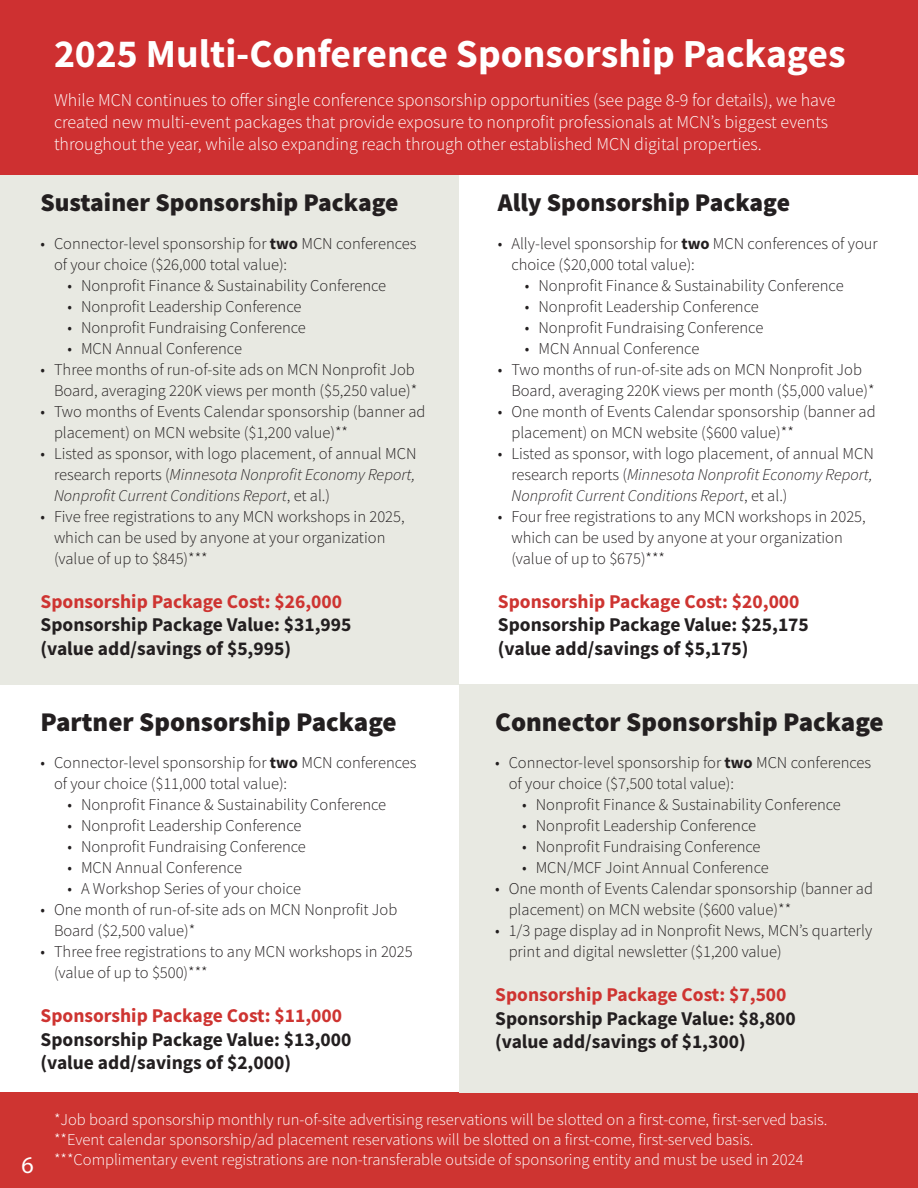
<style>
.page{position:relative;width:918px;height:1188px;background:#fff}
.page>*{position:absolute;margin:0;border:0;box-sizing:border-box;transform-origin:0 0}
.t1{font:700 39.75px "Source Sans Pro";color:#fff}
.t2{font:900 27px "Source Sans Pro";color:#231f20}
.t3{font:900 25.5px "Source Sans Pro";color:#231f20}
.t4{font:24px "Myriad Pro";color:#fff}
.t5{font:700 19.5px "Source Sans Pro";color:#231f20}
.t6{font:700 19.5px "Source Sans Pro";color:#ce3431}
.t7{font:300 18px/21.6px "Source Sans Pro";color:#fff}
.t8{font:300 16.5px/21px "Source Sans Pro";color:#231f20}
.t9{font:300 16.5px "Source Sans Pro";color:#fff}
.s1{font-weight:700}
.s2{font-style:italic}
</style>
<div class="page">
<div style="left:0;top:1093px;width:918px;height:95px;background:#ce3431"></div>
<div style="left:0;top:164px;width:459px;height:521px;background:#e8e9e2"></div>
<div style="left:459px;top:685px;width:459px;height:408px;background:#e8e9e2"></div>
<div style="left:0;top:0;width:918px;height:175px;background:#ce3031"></div>
<p class="t1" style="left:54px;top:26px;width:793px">2025 Multi-Conference Sponsorship Packages</p>
<p class="t7" style="left:54px;top:90px;width:783px">While MCN continues to offer single conference sponsorship opportunities (see page 8-9 for details), we have created new multi-event packages that provide exposure to nonprofit professionals at MCN’s biggest events throughout the year, while also expanding reach through other established MCN digital properties.</p>
<p class="t3" style="left:40px;top:185px;width:360px">Sustainer Sponsorship Package</p>
<p class="t8" style="left:54px;top:233px;width:364px;text-indent:-14px">• Connector-level sponsorship for <span class="s1">two</span> MCN conferences of your choice ($26,000 total value):</p>
<p class="t8" style="left:68px;top:275px;width:320px">• Nonprofit Finance &amp; Sustainability Conference</p>
<p class="t8" style="left:68px;top:296px;width:235px">• Nonprofit Leadership Conference</p>
<p class="t8" style="left:68px;top:317px;width:240px">• Nonprofit Fundraising Conference</p>
<p class="t8" style="left:68px;top:338px;width:176px">• MCN Annual Conference</p>
<p class="t8" style="left:40px;top:359px;width:378px;text-align:right">• Three months of run-of-site ads on MCN Nonprofit Job<br>Board, averaging 220K views per month ($5,250 value)*</p>
<p class="t8" style="left:54px;top:401px;width:373px;text-indent:-14px">• Two months of Events Calendar sponsorship (banner ad placement) on MCN website ($1,200 value)**</p>
<p class="t8" style="left:54px;top:443px;width:364px;text-align:justify;text-indent:-14px">• Listed as sponsor, with logo placement, of annual MCN research reports (<span class="s2">Minnesota Nonprofit Economy Report, Nonprofit Current Conditions Report</span>, et al.)</p>
<p class="t8" style="left:54px;top:506px;width:352px;text-indent:-14px">• Five free registrations to any MCN workshops in 2025, which can be used by anyone at your organization (value of up to $845)***</p>
<p class="t6" style="left:40px;top:588px;width:303px">Sponsorship Package Cost: $26,000</p>
<p class="t5" style="left:40px;top:612px;width:313px">Sponsorship Package Value: $31,995</p>
<p class="t5" style="left:40px;top:635px;width:252px">(value add/savings of $5,995)</p>
<p class="t3" style="left:498px;top:185px;width:294px">Ally Sponsorship Package</p>
<p class="t8" style="left:511px;top:233px;width:368px;text-indent:-14px">• Ally-level sponsorship for <span class="s1">two</span> MCN conferences of your choice ($20,000 total value):</p>
<p class="t8" style="left:525px;top:275px;width:320px">• Nonprofit Finance &amp; Sustainability Conference</p>
<p class="t8" style="left:525px;top:296px;width:235px">• Nonprofit Leadership Conference</p>
<p class="t8" style="left:525px;top:317px;width:240px">• Nonprofit Fundraising Conference</p>
<p class="t8" style="left:525px;top:338px;width:176px">• MCN Annual Conference</p>
<p class="t8" style="left:511px;top:359px;width:365px;text-indent:-14px">• Two months of run-of-site ads on MCN Nonprofit Job<br>Board, averaging 220K views per month ($5,000 value)*</p>
<p class="t8" style="left:511px;top:401px;width:366px;text-indent:-14px">• One month of Events Calendar sponsorship (banner ad placement) on MCN website ($600 value)**</p>
<p class="t8" style="left:511px;top:443px;width:364px;text-align:justify;text-indent:-14px">• Listed as sponsor, with logo placement, of annual MCN research reports (<span class="s2">Minnesota Nonprofit Economy Report, Nonprofit Current Conditions Report</span>, et al.)</p>
<p class="t8" style="left:511px;top:506px;width:356px;text-indent:-14px">• Four free registrations to any MCN workshops in 2025, which can be used by anyone at your organization (value of up to $675)***</p>
<p class="t6" style="left:498px;top:588px;width:303px">Sponsorship Package Cost: $20,000</p>
<p class="t5" style="left:498px;top:612px;width:313px">Sponsorship Package Value: $25,175</p>
<p class="t5" style="left:498px;top:635px;width:252px">(value add/savings of $5,175)</p>
<p class="t2" style="left:40px;top:703px;width:358px">Partner Sponsorship Package</p>
<p class="t8" style="left:54px;top:752px;width:364px;text-indent:-14px">• Connector-level sponsorship for <span class="s1">two</span> MCN conferences of your choice ($11,000 total value):</p>
<p class="t8" style="left:68px;top:794px;width:320px">• Nonprofit Finance &amp; Sustainability Conference</p>
<p class="t8" style="left:68px;top:815px;width:235px">• Nonprofit Leadership Conference</p>
<p class="t8" style="left:68px;top:836px;width:240px">• Nonprofit Fundraising Conference</p>
<p class="t8" style="left:68px;top:857px;width:176px">• MCN Annual Conference</p>
<p class="t8" style="left:68px;top:878px;width:235px">• A Workshop Series of your choice</p>
<p class="t8" style="left:54px;top:899px;width:345px;text-indent:-14px">• One month of run-of-site ads on MCN Nonprofit Job<br>Board ($2,500 value)*</p>
<p class="t8" style="left:54px;top:941px;width:360px;text-indent:-14px">• Three free registrations to any MCN workshops in 2025 (value of up to $500)***</p>
<p class="t6" style="left:40px;top:1003px;width:303px">Sponsorship Package Cost: $11,000</p>
<p class="t5" style="left:40px;top:1026px;width:313px">Sponsorship Package Value: $13,000</p>
<p class="t5" style="left:40px;top:1050px;width:252px">(value add/savings of $2,000)</p>
<p class="t2" style="left:495px;top:703px;width:390px">Connector Sponsorship Package</p>
<p class="t8" style="left:509px;top:752px;width:364px;text-indent:-14px">• Connector-level sponsorship for <span class="s1">two</span> MCN conferences of your choice ($7,500 total value):</p>
<p class="t8" style="left:522px;top:794px;width:320px">• Nonprofit Finance &amp; Sustainability Conference</p>
<p class="t8" style="left:522px;top:815px;width:235px">• Nonprofit Leadership Conference</p>
<p class="t8" style="left:522px;top:836px;width:240px">• Nonprofit Fundraising Conference</p>
<p class="t8" style="left:522px;top:857px;width:248px">• MCN/MCF Joint Annual Conference</p>
<p class="t8" style="left:509px;top:878px;width:366px;text-indent:-14px">• One month of Events Calendar sponsorship (banner ad placement) on MCN website ($600 value)**</p>
<p class="t8" style="left:509px;top:920px;width:365px;text-indent:-14px">• 1/3 page display ad in Nonprofit News, MCN’s quarterly print and digital newsletter ($1,200 value)</p>
<p class="t6" style="left:495px;top:982px;width:293px">Sponsorship Package Cost: $7,500</p>
<p class="t5" style="left:495px;top:1005px;width:302px">Sponsorship Package Value: $8,800</p>
<p class="t5" style="left:495px;top:1029px;width:252px">(value add/savings of $1,300)</p>
<p class="t4" style="left:22px;top:1151px;width:14px">6</p>
<p class="t9" style="left:54px;top:1109px;width:775px">*Job board sponsorship monthly run-of-site advertising reservations will be slotted on a first-come, first-served basis.</p>
<p class="t9" style="left:54px;top:1129px;width:701px">**Event calendar sponsorship/ad placement reservations will be slotted on a first-come, first-served basis.</p>
<p class="t9" style="left:54px;top:1149px;width:751px">***Complimentary event registrations are non-transferable outside of sponsoring entity and must be used in 2024</p>
</div>
